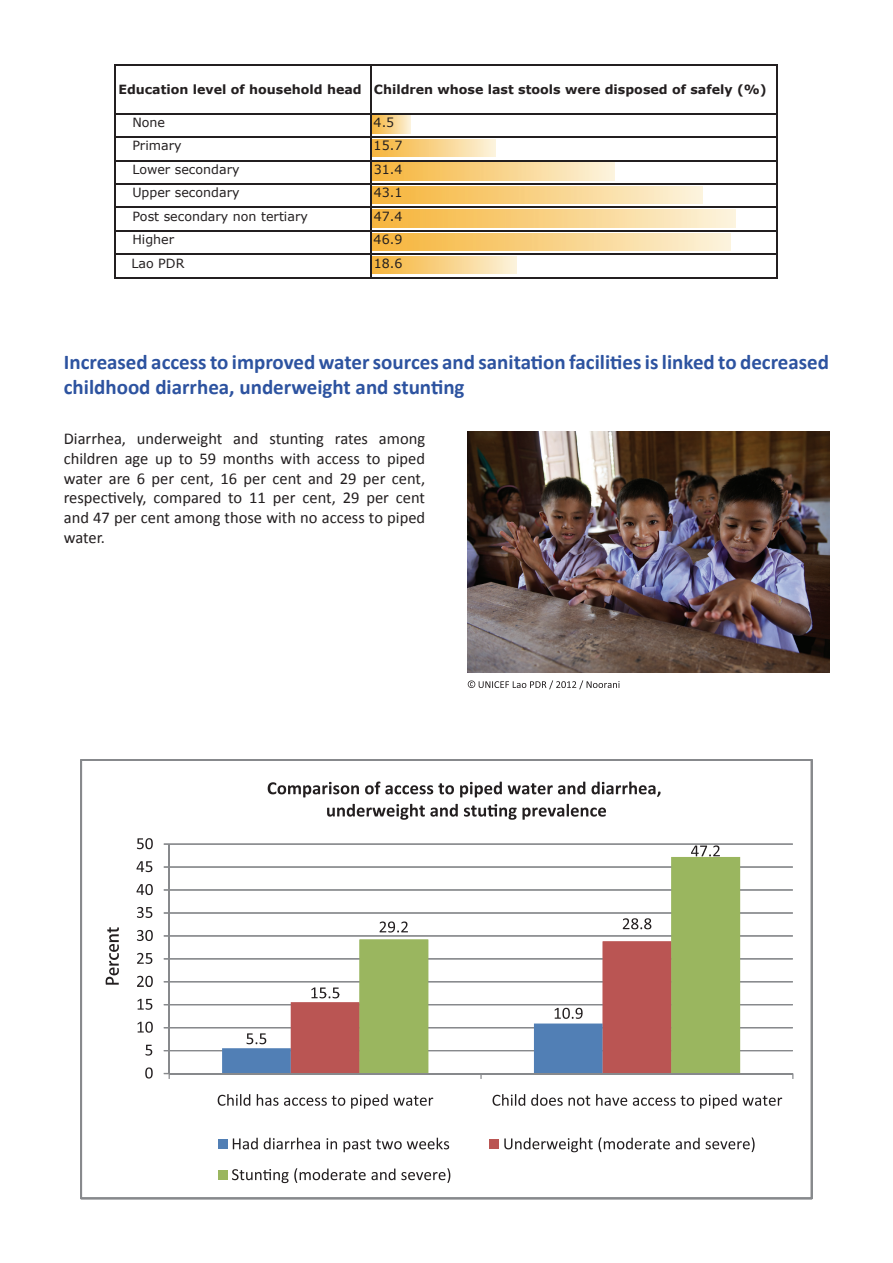
<style>
.page{position:relative;width:893px;height:1263px;background:#fff}
.page>*{position:absolute;margin:0;border:0;box-sizing:border-box;transform-origin:0 0}
.t1{font:700 21px/25.2px "Calibri";color:#2d53a0}
.t2{font:16.5px/19.8px "Calibri";color:#231f20;text-align:justify}
.t3{font:12.6px "Verdana";color:#231f20}
.t4{font:700 12.6px "Verdana";color:#231f20}
</style>
<div class="page">
<img style="left:468px;top:432px;width:361px;height:240px">
<svg style="left:468px;top:680px;width:151px;height:9px"></svg>
<img style="left:372px;top:116px;width:39px;height:17px">
<img style="left:372px;top:139px;width:123px;height:18px">
<img style="left:372px;top:163px;width:242px;height:17px">
<img style="left:372px;top:186px;width:330px;height:18px">
<img style="left:372px;top:210px;width:363px;height:17px">
<img style="left:372px;top:233px;width:359px;height:17px">
<img style="left:372px;top:257px;width:145px;height:17px">
<hr style="left:115px;top:64px;width:1px;height:215px;background:#231f20">
<hr style="left:370px;top:65px;width:2px;height:214px;background:#231f20">
<hr style="left:776px;top:65px;width:1px;height:214px;background:#231f20">
<hr style="left:116px;top:64px;width:661px;height:1px;background:#231f20">
<hr style="left:116px;top:113px;width:661px;height:1px;background:#231f20">
<hr style="left:116px;top:136px;width:661px;height:2px;background:#231f20">
<hr style="left:116px;top:160px;width:661px;height:1px;background:#231f20">
<hr style="left:116px;top:183px;width:661px;height:2px;background:#231f20">
<hr style="left:116px;top:207px;width:661px;height:1px;background:#231f20">
<hr style="left:116px;top:230px;width:661px;height:2px;background:#231f20">
<hr style="left:116px;top:254px;width:661px;height:1px;background:#231f20">
<hr style="left:116px;top:277px;width:661px;height:2px;background:#231f20">
<svg style="left:80px;top:759px;width:733px;height:440px"></svg>
<svg style="left:268px;top:782px;width:91px;height:15px"></svg>
<svg style="left:365px;top:781px;width:89px;height:13px"></svg>
<svg style="left:460px;top:782px;width:42px;height:15px"></svg>
<svg style="left:508px;top:782px;width:77px;height:12px"></svg>
<svg style="left:591px;top:781px;width:69px;height:16px"></svg>
<svg style="left:327px;top:804px;width:131px;height:16px"></svg>
<svg style="left:464px;top:804px;width:142px;height:16px"></svg>
<svg style="left:691px;top:845px;width:29px;height:11px"></svg>
<p class="t4" style="left:118px;top:81px;width:650px">Education level of household head Children whose last stools were disposed of safely (%)</p>
<p class="t3" style="left:132px;top:114px;width:34px">None</p>
<p class="t3" style="left:374px;top:114px;width:22px">4.5</p>
<p class="t3" style="left:132px;top:137px;width:51px">Primary</p>
<p class="t3" style="left:374px;top:137px;width:30px">15.7</p>
<p class="t3" style="left:132px;top:161px;width:109px">Lower secondary</p>
<p class="t3" style="left:374px;top:161px;width:30px">31.4</p>
<p class="t3" style="left:132px;top:184px;width:109px">Upper secondary</p>
<p class="t3" style="left:374px;top:184px;width:30px">43.1</p>
<p class="t3" style="left:132px;top:208px;width:177px">Post secondary non tertiary</p>
<p class="t3" style="left:374px;top:208px;width:30px">47.4</p>
<p class="t3" style="left:132px;top:231px;width:43px">Higher</p>
<p class="t3" style="left:374px;top:231px;width:30px">46.9</p>
<p class="t3" style="left:132px;top:254px;width:54px">Lao PDR</p>
<p class="t3" style="left:374px;top:254px;width:30px">18.6</p>
<p class="t1" style="left:64px;top:348px;width:767px">Increased access to improved water sources and sanitation facilities is linked to decreased childhood diarrhea, underweight and stunting</p>
<p class="t2" style="left:64px;top:428px;width:363px">Diarrhea, underweight and stunting rates among children age up to 59 months with access to piped water are 6 per cent, 16 per cent and 29 per cent, respectively, compared to 11 per cent, 29 per cent and 47 per cent among those with no access to piped water.</p>
</div>
